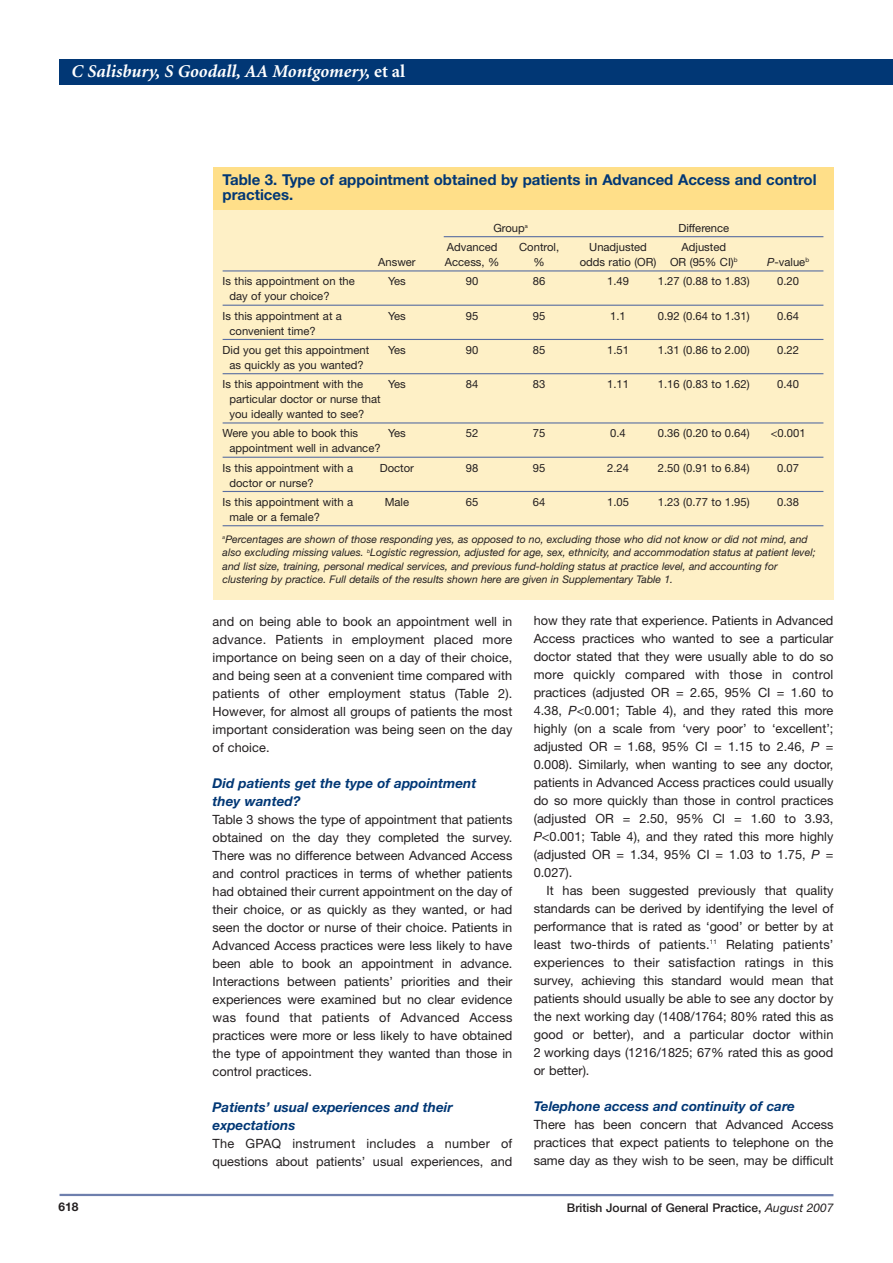
<style>
.page{position:relative;width:893px;height:1263px;background:#fff}
.page>*{position:absolute;margin:0;border:0;box-sizing:border-box;transform-origin:0 0}
.t1{font:italic 700 18px "Minion";color:#fff}
.t2{font:700 15px/15px "Helvetica Neue";color:#013775}
.t3{font:italic 700 13.5px/18px "Helvetica Neue";color:#013775}
.t4{font:12.75px/18px "Helvetica Neue";color:#231f20;text-align:justify}
.t5{font:500 12px "Helvetica Neue";color:#231f20}
.t6{font:700 12px "Helvetica Neue";color:#231f20}
.t7{font:11.25px/19.2px "Helvetica Neue";color:#231f20}
.t8{font:italic 10.5px/13.5px "Helvetica Neue";color:#231f20}
.s1{font-style:normal}
.s2{font-style:italic}
.s3{font-weight:400;font-style:italic}
</style>
<div class="page">
<hr style="left:60px;top:1194px;width:773px;height:2px;background:#6e7fad">
<div style="left:60px;top:60px;width:833px;height:25px;background:#013775"></div>
<div style="left:213px;top:167px;width:620px;height:433px;background:#fef0c6"></div>
<hr style="left:444px;top:236px;width:379px;height:1px;background:#596ea1">
<hr style="left:223px;top:270px;width:600px;height:1px;background:#596ea1">
<hr style="left:223px;top:305px;width:600px;height:1px;background:#596ea1">
<hr style="left:223px;top:339px;width:600px;height:1px;background:#596ea1">
<hr style="left:223px;top:373px;width:600px;height:1px;background:#596ea1">
<hr style="left:223px;top:422px;width:600px;height:1px;background:#596ea1">
<hr style="left:223px;top:457px;width:600px;height:1px;background:#596ea1">
<hr style="left:223px;top:491px;width:600px;height:1px;background:#596ea1">
<hr style="left:223px;top:525px;width:600px;height:1px;background:#596ea1">
<div style="left:213px;top:167px;width:620px;height:43px;background:#ffdf89"></div>
<h1 class="t1" style="left:72px;top:64px;width:335px">C Salisbury, S Goodall, AA Montgomery, <span class="s1">et al</span></h1>
<p class="t2" style="left:223px;top:173px;width:595px">Table 3. Type of appointment obtained by patients in Advanced Access and control practices.</p>
<p class="t7" style="left:493px;top:219px;width:36px">Group<sup>a</sup></p>
<p class="t7" style="left:678px;top:219px;width:52px">Difference</p>
<p class="t7" style="left:447px;top:239px;width:52px">Advanced</p>
<p class="t7" style="left:519px;top:239px;width:42px">Control,</p>
<p class="t7" style="left:589px;top:239px;width:59px">Unadjusted</p>
<p class="t7" style="left:681px;top:239px;width:46px">Adjusted</p>
<p class="t7" style="left:378px;top:254px;width:39px">Answer</p>
<p class="t7" style="left:445px;top:254px;width:56px">Access, %</p>
<p class="t7" style="left:533px;top:254px;width:13px">%</p>
<p class="t7" style="left:580px;top:254px;width:159px">odds ratio (OR) OR (95% CI)<sup>b</sup></p>
<p class="t7" style="left:767px;top:254px;width:43px"><span class="s2">P</span>-value<sup>b</sup></p>
<p class="t7" style="left:223px;top:273px;width:134px">Is this appointment on the</p>
<p class="t7" style="left:388px;top:273px;width:19px">Yes</p>
<p class="t7" style="left:466px;top:273px;width:14px">90</p>
<p class="t7" style="left:533px;top:273px;width:14px">86</p>
<p class="t7" style="left:607px;top:273px;width:23px">1.49</p>
<p class="t7" style="left:658px;top:273px;width:93px">1.27 (0.88 to 1.83)</p>
<p class="t7" style="left:777px;top:273px;width:23px">0.20</p>
<p class="t7" style="left:223px;top:288px;width:121px;text-align:center">day of your choice?<br>Is this appointment at a</p>
<p class="t7" style="left:388px;top:307px;width:19px">Yes</p>
<p class="t7" style="left:466px;top:307px;width:14px">95</p>
<p class="t7" style="left:533px;top:307px;width:14px">95</p>
<p class="t7" style="left:610px;top:307px;width:17px">1.1</p>
<p class="t7" style="left:658px;top:307px;width:93px">0.92 (0.64 to 1.31)</p>
<p class="t7" style="left:777px;top:307px;width:23px">0.64</p>
<p class="t7" style="left:223px;top:322px;width:148px;text-indent:7px">convenient time?<br>Did you get this appointment</p>
<p class="t7" style="left:223px;top:356px;width:143px;text-align:right">as quickly as you wanted?<br>Is this appointment with the</p>
<p class="t7" style="left:388px;top:341px;width:19px">Yes</p>
<p class="t7" style="left:466px;top:341px;width:14px">90</p>
<p class="t7" style="left:533px;top:341px;width:14px">85</p>
<p class="t7" style="left:607px;top:341px;width:23px">1.51</p>
<p class="t7" style="left:658px;top:341px;width:93px">1.31 (0.86 to 2.00)</p>
<p class="t7" style="left:777px;top:341px;width:23px">0.22</p>
<p class="t7" style="left:388px;top:376px;width:19px">Yes</p>
<p class="t7" style="left:466px;top:376px;width:14px">84</p>
<p class="t7" style="left:533px;top:376px;width:14px">83</p>
<p class="t7" style="left:607px;top:376px;width:23px">1.11</p>
<p class="t7" style="left:658px;top:376px;width:93px">1.16 (0.83 to 1.62)</p>
<p class="t7" style="left:777px;top:376px;width:23px">0.40</p>
<p class="t7" style="left:229px;top:393px;width:153px;line-height:15px">particular doctor or nurse that you ideally wanted to see?</p>
<p class="t7" style="left:223px;top:425px;width:137px">Were you able to book this</p>
<p class="t7" style="left:388px;top:425px;width:19px">Yes</p>
<p class="t7" style="left:466px;top:425px;width:14px">52</p>
<p class="t7" style="left:533px;top:425px;width:14px">75</p>
<p class="t7" style="left:610px;top:425px;width:17px">0.4</p>
<p class="t7" style="left:658px;top:425px;width:93px">0.36 (0.20 to 0.64)</p>
<p class="t7" style="left:771px;top:425px;width:36px">&lt;0.001</p>
<p class="t7" style="left:223px;top:440px;width:160px;text-indent:7px">appointment well in advance?<br>Is this appointment with a</p>
<p class="t7" style="left:380px;top:459px;width:36px">Doctor</p>
<p class="t7" style="left:466px;top:459px;width:14px">98</p>
<p class="t7" style="left:533px;top:459px;width:14px">95</p>
<p class="t7" style="left:607px;top:459px;width:23px">2.24</p>
<p class="t7" style="left:658px;top:459px;width:93px">2.50 (0.91 to 6.84)</p>
<p class="t7" style="left:777px;top:459px;width:23px">0.07</p>
<p class="t7" style="left:223px;top:474px;width:132px;text-indent:7px">doctor or nurse?<br>Is this appointment with a</p>
<p class="t7" style="left:385px;top:493px;width:26px">Male</p>
<p class="t7" style="left:466px;top:493px;width:14px">65</p>
<p class="t7" style="left:533px;top:493px;width:14px">64</p>
<p class="t7" style="left:607px;top:493px;width:23px">1.05</p>
<p class="t7" style="left:658px;top:493px;width:93px">1.23 (0.77 to 1.95)</p>
<p class="t7" style="left:777px;top:493px;width:23px">0.38</p>
<p class="t7" style="left:229px;top:508px;width:92px">male or a female?</p>
<p class="t8" style="left:223px;top:533px;width:594px"><sup>a</sup>Percentages are shown of those responding yes, as opposed to no, excluding those who did not know or did not mind, and also excluding missing values. <sup>b</sup>Logistic regression, adjusted for age, sex, ethnicity, and accommodation status at patient level; and list size, training, personal medical services, and previous fund-holding status at practice level, and accounting for clustering by practice. Full details of the results shown here are given in Supplementary Table 1.</p>
<p class="t6" style="left:58px;top:1202px;width:22px">618</p>
<p class="t4" style="left:213px;top:613px;width:301px">and on being able to book an appointment well in advance. Patients in employment placed more importance on being seen on a day of their choice, and being seen at a convenient time compared with patients of other employment status (Table 2).<br>However, for almost all groups of patients the most important consideration was being seen on the day of choice.</p>
<p class="t3" style="left:213px;top:775px;width:265px">Did patients get the type of appointment they wanted?</p>
<p class="t4" style="left:213px;top:811px;width:301px">Table 3 shows the type of appointment that patients obtained on the day they completed the survey.<br>There was no difference between Advanced Access and control practices in terms of whether patients had obtained their current appointment on the day of their choice, or as quickly as they wanted, or had seen the doctor or nurse of their choice. Patients in Advanced Access practices were less likely to have been able to book an appointment in advance.<br>Interactions between patients’ priorities and their experiences were examined but no clear evidence was found that patients of Advanced Access practices were more or less likely to have obtained the type of appointment they wanted than those in control practices.</p>
<p class="t3" style="left:213px;top:1099px;width:242px">Patients’ usual experiences and their expectations</p>
<p class="t4" style="left:213px;top:1135px;width:301px">The GPAQ instrument includes a number of questions about patients’ usual experiences, and</p>
<p class="t4" style="left:534px;top:613px;width:301px">how they rate that experience. Patients in Advanced Access practices who wanted to see a particular doctor stated that they were usually able to do so more quickly compared with those in control practices (adjusted OR = 2.65, 95% CI = 1.60 to 4.38, <span class="s2">P</span>&lt;0.001; Table 4), and they rated this more highly (on a scale from ‘very poor’ to ‘excellent’; adjusted OR = 1.68, 95% CI = 1.15 to 2.46, <span class="s2">P</span> = 0.008). Similarly, when wanting to see any doctor, patients in Advanced Access practices could usually do so more quickly than those in control practices (adjusted OR = 2.50, 95% CI = 1.60 to 3.93, <span class="s2">P</span>&lt;0.001; Table 4), and they rated this more highly (adjusted OR = 1.34, 95% CI = 1.03 to 1.75, <span class="s2">P</span> = 0.027).</p>
<p class="t4" style="left:534px;top:883px;width:301px;text-indent:13px">It has been suggested previously that quality standards can be derived by identifying the level of performance that is rated as ‘good’ or better by at least two-thirds of patients.<sup>11</sup> Relating patients’ experiences to their satisfaction ratings in this survey, achieving this standard would mean that patients should usually be able to see any doctor by the next working day (1408/1764; 80% rated this as good or better), and a particular doctor within 2 working days (1216/1825; 67% rated this as good or better).</p>
<p class="t3" style="left:534px;top:1098px;width:263px">Telephone access and continuity of care</p>
<p class="t4" style="left:534px;top:1117px;width:301px">There has been concern that Advanced Access practices that expect patients to telephone on the same day as they wish to be seen, may be difficult</p>
<p class="t5" style="left:567px;top:1203px;width:268px">British Journal of General Practice, <span class="s3">August 2007</span></p>
</div>
